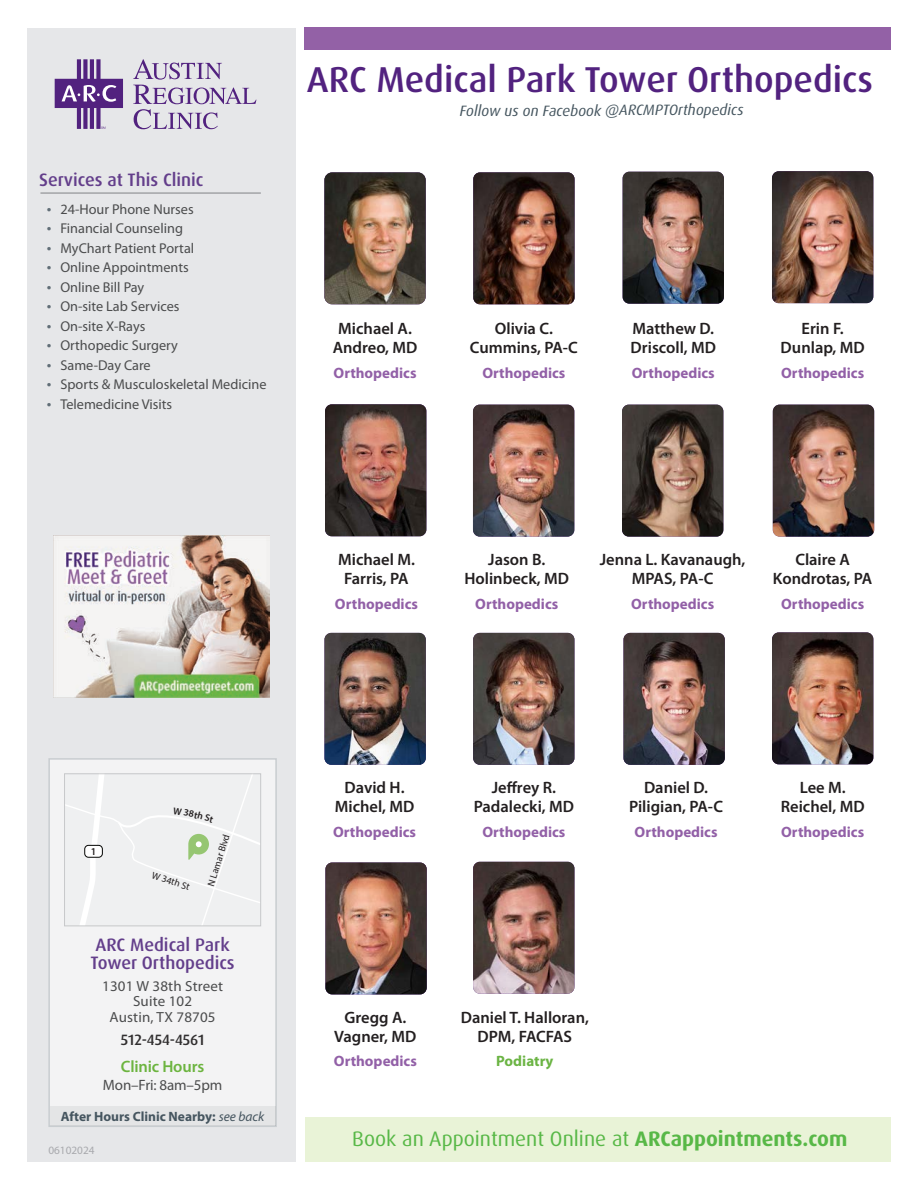
<style>
.page{position:relative;width:918px;height:1188px;background:#fff}
.page>*{position:absolute;margin:0;border:0;box-sizing:border-box;transform-origin:0 0}
.Main_Clinic_Name{font:500 36px "Dax Pro";color:#52227f}
.t1{font:21px "Dax Pro";color:#58b847}
.Clinic_Name{font:500 18px "Dax Pro";color:#633e8b}
.Sub_header{font:500 18px "Dax Pro";color:#633e8b}
.t2{font:600 16.5px/19.2px "Myriad Pro";color:#231f20;text-align:center}
.Green_headers{font:600 16.5px "Myriad Pro";letter-spacing:-.01em;color:#6cb43f}
.t3{font:700 15px "Myriad Pro";color:#9260a7}
.follow_us_on_fb{font:italic 15px "Dax Pro";color:#45555f}
.days_hours{font:15px "Myriad Pro";letter-spacing:-.01em;color:#4b4c4d}
.Phone_Number{font:500 15px "Dax Pro";color:#312f30}
.t4{font:700 15px "Myriad Pro";color:#6bb444}
.Address{font:14.7px/15.8px "Myriad Pro";letter-spacing:.01em;color:#4b4c4d;text-align:center}
.t5{font:14.25px "Myriad Pro";color:#4b4c4d}
.Doctor_Name{font:700 13.5px "Myriad Pro";color:#45555f}
.t6{font:11.25px "Myriad Pro";color:#a8a9ad}
.t7{font:600 10.5px "Myriad Pro";color:#231f20}
.t8{font:9.75px "Myriad Pro";color:#231f20}
.s1{font-size:16.5px;color:#616e77}
.s2{font-weight:400;font-style:italic}
.s3{font-weight:700}
</style>
<div class="page">
<div style="left:305px;top:1117px;width:586px;height:45px;background:#e9f3d7"></div>
<div style="left:28px;top:28px;width:268px;height:1134px;background:#e6e7e9"></div>
<svg style="left:133px;top:59px;width:123px;height:70px"></svg>
<svg style="left:55px;top:59px;width:68px;height:70px"></svg>
<div style="left:305px;top:28px;width:586px;height:22px;background:#9361a6"></div>
<hr style="left:40px;top:193px;width:221px;height:1px;background:#808285">
<div style="left:48px;top:758px;width:229px;height:369px;background:linear-gradient(to right,#f1f1f2,#f2f2f3);border:2px solid #afb6ba"></div>
<img style="left:623px;top:172px;width:101px;height:132px">
<img style="left:772px;top:632px;width:101px;height:132px">
<img style="left:325px;top:862px;width:102px;height:132px">
<img style="left:325px;top:404px;width:101px;height:132px">
<img style="left:623px;top:633px;width:102px;height:132px">
<img style="left:324px;top:633px;width:102px;height:132px">
<img style="left:473px;top:862px;width:101px;height:132px">
<img style="left:473px;top:633px;width:101px;height:132px">
<img style="left:324px;top:172px;width:102px;height:132px">
<img style="left:53px;top:536px;width:217px;height:162px">
<img style="left:473px;top:405px;width:101px;height:132px">
<img style="left:773px;top:405px;width:101px;height:132px">
<img style="left:622px;top:405px;width:101px;height:132px">
<img style="left:473px;top:172px;width:102px;height:132px">
<img style="left:772px;top:171px;width:101px;height:132px">
<svg style="left:65px;top:774px;width:196px;height:152px"></svg>
<p class="Sub_header" style="left:39px;top:168px;width:166px">Services at This Clinic</p>
<p class="t5" style="left:47px;top:200px;width:148px"><span class="s1">•</span> 24-Hour Phone Nurses</p>
<p class="t5" style="left:47px;top:220px;width:138px"><span class="s1">•</span> Financial Counseling</p>
<p class="t5" style="left:47px;top:239px;width:149px"><span class="s1">•</span> MyChart Patient Portal</p>
<p class="t5" style="left:47px;top:259px;width:143px"><span class="s1">•</span> Online Appointments</p>
<p class="t5" style="left:47px;top:278px;width:99px"><span class="s1">•</span> Online Bill Pay</p>
<p class="t5" style="left:47px;top:298px;width:134px"><span class="s1">•</span> On-site Lab Services</p>
<p class="t5" style="left:47px;top:317px;width:100px"><span class="s1">•</span> On-site X-Rays</p>
<p class="t5" style="left:47px;top:337px;width:133px"><span class="s1">•</span> Orthopedic Surgery</p>
<p class="t5" style="left:47px;top:356px;width:105px"><span class="s1">•</span> Same-Day Care</p>
<p class="t5" style="left:47px;top:376px;width:221px"><span class="s1">•</span> Sports &amp; Musculoskeletal Medicine</p>
<p class="t5" style="left:47px;top:395px;width:127px"><span class="s1">•</span> Telemedicine Visits</p>
<p class="Main_Clinic_Name" style="left:307px;top:56px;width:568px">ARC Medical Park Tower Orthopedics</p>
<p class="follow_us_on_fb" style="left:460px;top:101px;width:285px">Follow us on Facebook @ARCMPTOrthopedics</p>
<p class="t2" style="left:333px;top:318px;width:86px">Michael A.<br>Andreo, MD</p>
<p class="t3" style="left:334px;top:363px;width:85px">Orthopedics</p>
<p class="t2" style="left:470px;top:318px;width:110px">Olivia C.<br>Cummins, PA-C</p>
<p class="t3" style="left:482px;top:363px;width:85px">Orthopedics</p>
<p class="t2" style="left:631px;top:318px;width:87px;text-align:left">Matthew D.<br>Driscoll, MD</p>
<p class="t3" style="left:632px;top:363px;width:85px">Orthopedics</p>
<p class="t2" style="left:781px;top:318px;width:86px">Erin F.<br>Dunlap, MD</p>
<p class="t3" style="left:781px;top:363px;width:85px">Orthopedics</p>
<p class="t2" style="left:338px;top:549px;width:78px">Michael M.<br>Farris, PA</p>
<p class="t3" style="left:335px;top:594px;width:85px">Orthopedics</p>
<p class="t2" style="left:464px;top:549px;width:106px">Jason B.<br>Holinbeck, MD</p>
<p class="t3" style="left:475px;top:594px;width:85px">Orthopedics</p>
<p class="t2" style="left:600px;top:549px;width:147px">Jenna L. Kavanaugh,<br>MPAS, PA-C</p>
<p class="t3" style="left:631px;top:594px;width:85px">Orthopedics</p>
<p class="t2" style="left:773px;top:549px;width:101px">Claire A<br>Kondrotas, PA</p>
<p class="t3" style="left:781px;top:594px;width:85px">Orthopedics</p>
<p class="t7" style="left:91px;top:845px;width:7px">1</p>
<p class="t8" style="left:154px;top:869px;width:41px;rotate:18deg">W 34th St</p>
<p class="t8" style="left:205px;top:884px;width:55px;rotate:-73deg">N Lamar Blvd</p>
<p class="Clinic_Name" style="left:95px;top:933px;width:136px">ARC Medical Park</p>
<p class="Clinic_Name" style="left:90px;top:951px;width:146px">Tower Orthopedics</p>
<p class="Address" style="left:102px;top:978px;width:122px">1301 W 38th Street<br>Suite 102<br>Austin, TX 78705</p>
<p class="Phone_Number" style="left:121px;top:1031px;width:85px">512-454-4561</p>
<p class="Green_headers" style="left:121px;top:1055px;width:85px">Clinic Hours</p>
<p class="days_hours" style="left:103px;top:1075px;width:121px">Mon–Fri: 8am–5pm</p>
<p class="Doctor_Name" style="left:61px;top:1107px;width:205px">After Hours Clinic Nearby: <span class="s2">see back</span></p>
<p class="t6" style="left:48px;top:1143px;width:48px">06102024</p>
<p class="t2" style="left:335px;top:778px;width:81px">David H.<br>Michel, MD</p>
<p class="t3" style="left:333px;top:822px;width:85px">Orthopedics</p>
<p class="t2" style="left:474px;top:778px;width:102px">Jeffrey R.<br>Padalecki, MD</p>
<p class="t3" style="left:482px;top:822px;width:85px">Orthopedics</p>
<p class="t2" style="left:629px;top:778px;width:96px">Daniel D.<br>Piligian, PA-C</p>
<p class="t3" style="left:635px;top:822px;width:85px">Orthopedics</p>
<p class="t2" style="left:781px;top:778px;width:85px">Lee M.<br>Reichel, MD</p>
<p class="t3" style="left:781px;top:822px;width:85px">Orthopedics</p>
<p class="t2" style="left:334px;top:1007px;width:84px">Gregg A.<br>Vagner, MD</p>
<p class="t3" style="left:334px;top:1052px;width:85px">Orthopedics</p>
<p class="t2" style="left:461px;top:1007px;width:130px">Daniel T. Halloran,<br>DPM, FACFAS</p>
<p class="t4" style="left:496px;top:1052px;width:59px">Podiatry</p>
<p class="t1" style="left:352px;top:1125px;width:497px">Book an Appointment Online at <span class="s3">ARCappointments.com</span></p>
</div>
